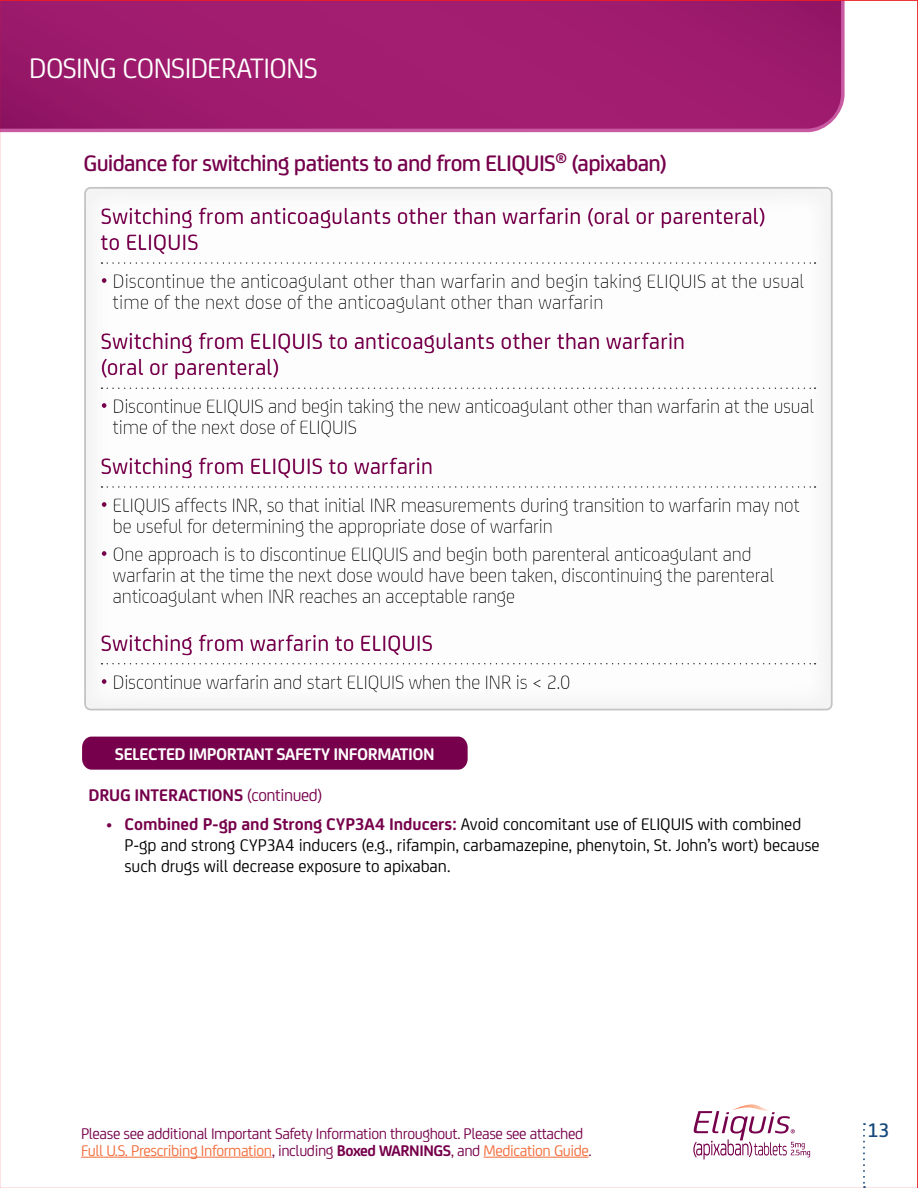
<style>
.page{position:relative;width:918px;height:1188px;background:#fff}
.page>*{position:absolute;margin:0;border:0;box-sizing:border-box;transform-origin:0 0}
.t1{font:30px "FS Joey";letter-spacing:-.02em;color:#fff}
.t2{font:500 24px/26.4px "FS Joey";letter-spacing:-.005em;color:#76004b}
.t3{font:500 24px "FS Joey";letter-spacing:-.025em;color:#76004b}
.t4{font:21px/21px "FS Joey";letter-spacing:-.03em;color:#414042}
.t5{font:500 21px "FS Joey";color:#174a7c}
.t6{font:18px/21px "FS Joey";letter-spacing:-.005em;color:#000}
.t7{font:700 18px "FS Joey";letter-spacing:-.025em;color:#fff}
.t8{font:700 18px "FS Joey";letter-spacing:-.01em;color:#76004b}
.t9{font:16.35px/16.4px "FS Joey";letter-spacing:-.025em;color:#76004b}
.s1{color:#76004b}
.s2{font-weight:400}
.s3{font-weight:700;color:#76004b}
.s4{color:#f26a38}
.s5{font-weight:700}
</style>
<div class="page">
<svg style="left:2px;top:2px;width:843px;height:130px;background:#cb66a8"></svg>
<svg style="left:2px;top:2px;width:839px;height:127px;background:#9f1b6d"></svg>
<svg style="left:863px;top:1123px;width:2px;height:61px"></svg>
<div style="left:71px;top:176px;width:774px;height:536px;background:#414042;opacity:.4"></div>
<div style="left:90px;top:189px;width:726px;height:515px;background:#fdfdfd"></div>
<div style="left:82px;top:737px;width:386px;height:33px;background:#76004b"></div>
<svg style="left:693px;top:1104px;width:117px;height:55px"></svg>
<hr style="left:81px;top:1157px;width:191px;height:1px;background:#f26a38">
<hr style="left:483px;top:1157px;width:106px;height:1px;background:#f26a38">
<h1 class="t1" style="left:29px;top:47px;width:290px">DOSING CONSIDERATIONS</h1>
<p class="t3" style="left:83px;top:146px;width:585px">Guidance for switching patients to and from ELIQUIS<sup>®</sup> (apixaban)</p>
<p class="t2" style="left:101px;top:201px;width:667px">Switching from anticoagulants other than warfarin (oral or parenteral) to ELIQUIS</p>
<p class="t4" style="left:113px;top:269px;width:693px;text-indent:-12px"><span class="s1">•</span> Discontinue the anticoagulant other than warfarin and begin taking ELIQUIS at the usual time of the next dose of the anticoagulant other than warfarin</p>
<p class="t2" style="left:101px;top:326px;width:586px">Switching from ELIQUIS to anticoagulants other than warfarin (oral or parenteral)</p>
<p class="t4" style="left:113px;top:394px;width:703px;text-indent:-12px"><span class="s1">•</span> Discontinue ELIQUIS and begin taking the new anticoagulant other than warfarin at the usual time of the next dose of ELIQUIS</p>
<p class="t2" style="left:101px;top:451px;width:334px">Switching from ELIQUIS to warfarin</p>
<p class="t4" style="left:113px;top:493px;width:689px;text-indent:-12px"><span class="s1">•</span> ELIQUIS affects INR, so that initial INR measurements during transition to warfarin may not be useful for determining the appropriate dose of warfarin</p>
<p class="t4" style="left:113px;top:542px;width:663px;text-indent:-12px"><span class="s1">•</span> One approach is to discontinue ELIQUIS and begin both parenteral anticoagulant and warfarin at the time the next dose would have been taken, discontinuing the parenteral anticoagulant when INR reaches an acceptable range</p>
<p class="t2" style="left:101px;top:628px;width:334px">Switching from warfarin to ELIQUIS</p>
<p class="t4" style="left:101px;top:670px;width:472px"><span class="s1">•</span> Discontinue warfarin and start ELIQUIS when the INR is &lt; 2.0</p>
<p class="t7" style="left:115px;top:740px;width:321px">SELECTED IMPORTANT SAFETY INFORMATION</p>
<p class="t8" style="left:89px;top:781px;width:235px">DRUG INTERACTIONS <span class="s2">(continued)</span></p>
<p class="t6" style="left:125px;top:812px;width:697px;text-indent:-18px"><span class="s3">• Combined P-gp and Strong CYP3A4 Inducers:</span> Avoid concomitant use of ELIQUIS with combined<br>P-gp and strong CYP3A4 inducers (e.g., rifampin, carbamazepine, phenytoin, St. John’s wort) because such drugs will decrease exposure to apixaban.</p>
<p class="t9" style="left:81px;top:1125px;width:512px">Please see additional Important Safety Information throughout. Please see attached<br><span class="s4">Full U.S. Prescribing Information</span>, including <span class="s5">Boxed WARNINGS</span>, and <span class="s4">Medication Guide</span>.</p>
<p class="t5" style="left:868px;top:1115px;width:24px">13</p>
</div>
